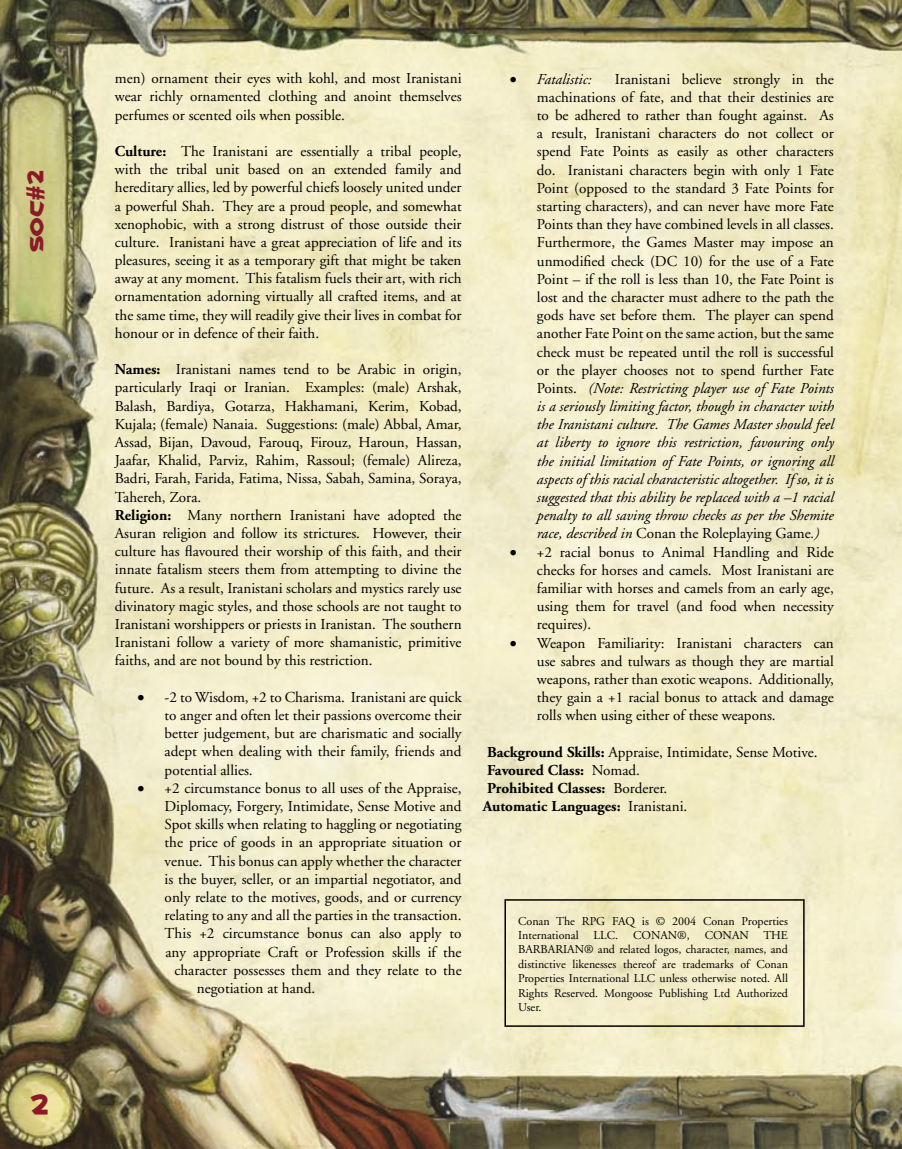
<style>
.page{position:relative;width:902px;height:1149px;background:#fff}
.page>*{position:absolute;margin:0;border:0;box-sizing:border-box;transform-origin:0 0}
.t1{font:28.5px "Hyborian";color:#8b1a29}
.t2{font:22.5px "Hyborian";color:#8b1a29}
.t3{font:15.15px/18.1px "Adobe Garamond";color:#000;text-align:justify}
.t4{font:700 15.15px/18.1px "Adobe Garamond";color:#000}
.t5{font:italic 15.15px "Adobe Garamond";color:#000}
.t6{font:12px/14.4px "Adobe Garamond";color:#000;text-align:justify}
.s1{font-weight:700}
.s2{font-style:italic}
.s3{font-weight:400}
</style>
<div class="page">
<img style="left:0;top:0;width:902px;height:1148px">
<div style="left:504px;top:898px;width:300px;height:128px;border:2px solid #000"></div>
<h2 class="t2" style="left:22px;top:251px;width:84px;rotate:-90deg">SoC#2</h2>
<h1 class="t1" style="left:31px;top:1087px;width:20px">2</h1>
<p class="t3" style="left:115px;top:70px;width:348px">men) ornament their eyes with kohl, and most Iranistani wear richly ornamented clothing and anoint themselves perfumes or scented oils when possible.</p>
<p class="t3" style="left:115px;top:142px;width:348px"><span class="s1">Culture:</span> The Iranistani are essentially a tribal people, with the tribal unit based on an extended family and hereditary allies, led by powerful chiefs loosely united under a powerful Shah. They are a proud people, and somewhat xenophobic, with a strong distrust of those outside their culture. Iranistani have a great appreciation of life and its pleasures, seeing it as a temporary gift that might be taken away at any moment. This fatalism fuels their art, with rich ornamentation adorning virtually all crafted items, and at the same time, they will readily give their lives in combat for honour or in defence of their faith.</p>
<p class="t3" style="left:115px;top:360px;width:348px;text-align:left"><span class="s1">Names:</span> Iranistani names tend to be Arabic in origin, particularly Iraqi or Iranian. Examples: (male) Arshak, Balash, Bardiya, Gotarza, Hakhamani, Kerim, Kobad, Kujala; (female) Nanaia. Suggestions: (male) Abbal, Amar, Assad, Bijan, Davoud, Farouq, Firouz, Haroun, Hassan, Jaafar, Khalid, Parviz, Rahim, Rassoul; (female) Alireza, Badri, Farah, Farida, Fatima, Nissa, Sabah, Samina, Soraya, Tahereh, Zora.<br><span class="s1">Religion:</span> Many northern Iranistani have adopted the Asuran religion and follow its strictures. However, their culture has flavoured their worship of this faith, and their innate fatalism steers them from attempting to divine the future. As a result, Iranistani scholars and mystics rarely use divinatory magic styles, and those schools are not taught to Iranistani worshippers or priests in Iranistan. The southern Iranistani follow a variety of more shamanistic, primitive faiths, and are not bound by this restriction.</p>
<p class="t3" style="left:165px;top:688px;width:298px;text-indent:-27px">• -2 to Wisdom, +2 to Charisma. Iranistani are quick to anger and often let their passions overcome their better judgement, but are charismatic and socially adept when dealing with their family, friends and potential allies.</p>
<p class="t3" style="left:138px;top:779px;width:325px">• +2 circumstance bonus to all uses of the Appraise,</p>
<p class="t3" style="left:165px;top:797px;width:298px">Diplomacy, Forgery, Intimidate, Sense Motive and</p>
<p class="t3" style="left:165px;top:815px;width:298px">Spot skills when relating to haggling or negotiating</p>
<p class="t3" style="left:165px;top:833px;width:298px">the price of goods in an appropriate situation or</p>
<p class="t3" style="left:165px;top:851px;width:298px">venue. This bonus can apply whether the character</p>
<p class="t3" style="left:165px;top:870px;width:298px">is the buyer, seller, or an impartial negotiator, and</p>
<p class="t3" style="left:165px;top:888px;width:298px">only relate to the motives, goods, and or currency</p>
<p class="t3" style="left:165px;top:906px;width:298px">relating to any and all the parties in the transaction.</p>
<p class="t3" style="left:165px;top:924px;width:298px">This +2 circumstance bonus can also apply to</p>
<p class="t3" style="left:165px;top:942px;width:298px">any appropriate Craft or Profession skills if the</p>
<p class="t3" style="left:174px;top:960px;width:289px">character possesses them and they relate to the</p>
<p class="t3" style="left:197px;top:979px;width:120px">negotiation at hand.</p>
<p class="t3" style="left:537px;top:70px;width:298px;text-indent:78px">Iranistani believe strongly in the machinations of fate, and that their destinies are to be adhered to rather than fought against. As a result, Iranistani characters do not collect or spend Fate Points as easily as other characters do. Iranistani characters begin with only 1 Fate Point (opposed to the standard 3 Fate Points for starting characters), and can never have more Fate Points than they have combined levels in all classes.<br>Furthermore, the Games Master may impose an unmodified check (DC 10) for the use of a Fate Point – if the roll is less than 10, the Fate Point is lost and the character must adhere to the path the gods have set before them. The player can spend another Fate Point on the same action, but the same check must be repeated until the roll is successful or the player chooses not to spend further Fate Points. <span class="s2">(Note: Restricting player use of Fate Points is a seriously limiting factor, though in character with the Iranistani culture. The Games Master should feel at liberty to ignore this restriction, favouring only the initial limitation of Fate Points, or ignoring all aspects of this racial characteristic altogether. If so, it is suggested that this ability be replaced with a –1 racial penalty to all saving throw checks as per the Shemite race, described in</span> Conan the Roleplaying Game<span class="s2">.)</span></p>
<p class="t3" style="left:537px;top:543px;width:298px;text-indent:-27px">• +2 racial bonus to Animal Handling and Ride checks for horses and camels. Most Iranistani are familiar with horses and camels from an early age, using them for travel (and food when necessity requires).</p>
<p class="t3" style="left:537px;top:634px;width:298px;text-indent:-27px">• Weapon Familiarity: Iranistani characters can use sabres and tulwars as though they are martial weapons, rather than exotic weapons. Additionally, they gain a +1 racial bonus to attack and damage rolls when using either of these weapons.</p>
<p class="t4" style="left:483px;top:743px;width:336px">Background Skills: <span class="s3">Appraise, Intimidate, Sense Motive.<br></span>Favoured Class: <span class="s3">Nomad.<br></span>Prohibited Classes: <span class="s3">Borderer.<br></span>Automatic Languages: <span class="s3">Iranistani.</span></p>
<p class="t5" style="left:510px;top:71px;width:83px">• Fatalistic:</p>
<p class="t6" style="left:518px;top:913px;width:271px">Conan The RPG FAQ is © 2004 Conan Properties International LLC. CONAN®, CONAN THE BARBARIAN® and related logos, character, names, and distinctive likenesses thereof are trademarks of Conan Properties International LLC unless otherwise noted. All Rights Reserved. Mongoose Publishing Ltd Authorized User.</p>
</div>
